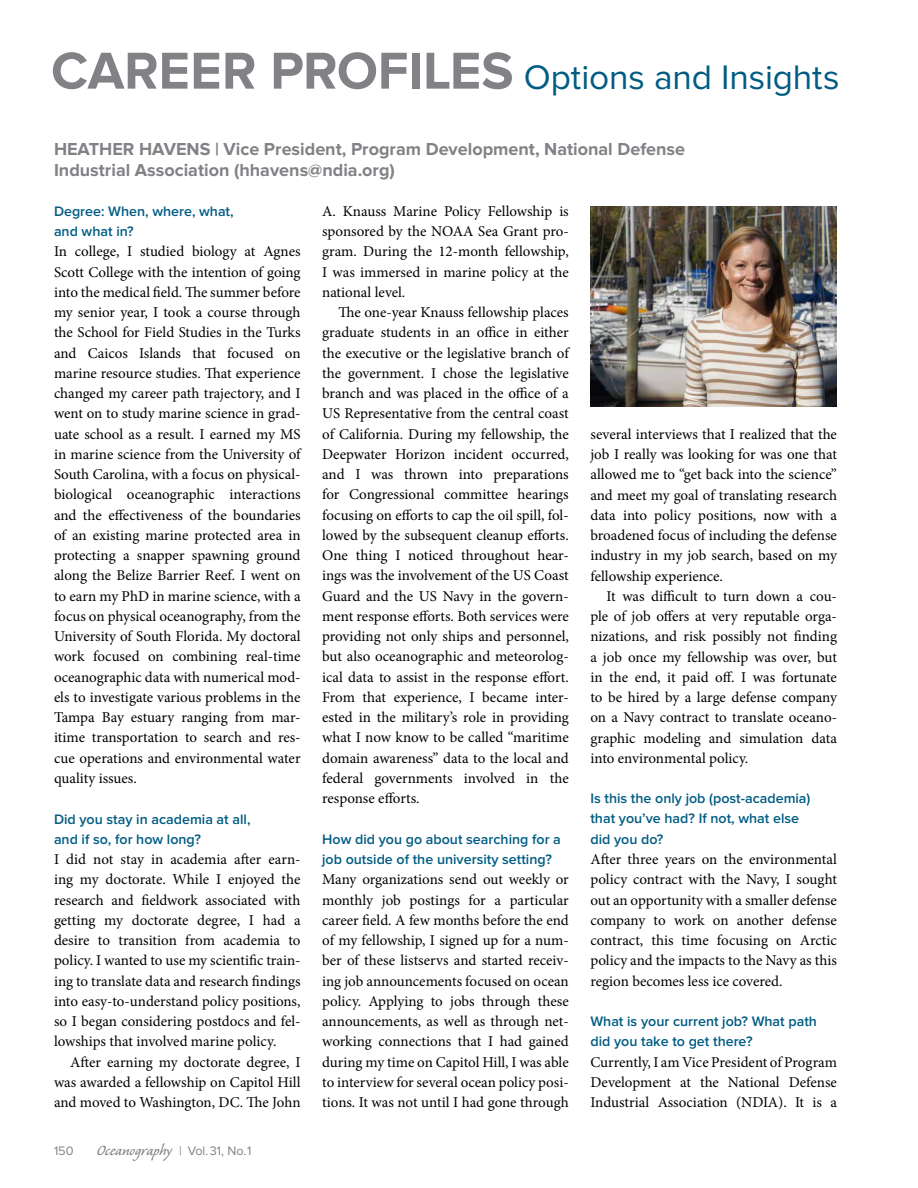
<style>
.page{position:relative;width:918px;height:1188px;background:#fff}
.page>*{position:absolute;margin:0;border:0;box-sizing:border-box;transform-origin:0 0}
.t1{font:35.25px "Proxima Nova";letter-spacing:-.005em;color:#005c83}
.t2{font:700 18px/20.2px "Proxima Nova";color:#808285}
.t3{font:15px/20.2px "Minion Pro";color:#000;text-align:justify}
.t4{font:600 14.25px/20.2px "Proxima Nova";color:#005c83}
.t5{font:12.75px "Proxima Nova";color:#808285}
.s1{font-weight:700;font-size:53.7px;color:#808285}
.s2{font-family:"Caliban";font-size:18.75px}
</style>
<div class="page">
<img style="left:590px;top:206px;width:247px;height:200px">
<h1 class="t1" style="left:51px;top:57px;width:790px"><span class="s1">CAREER PROFILES</span> Options and Insights</h1>
<p class="t2" style="left:54px;top:140px;width:633px">HEATHER HAVENS | Vice President, Program Development, National Defense<br>Industrial Association (hhavens@ndia.org)</p>
<p class="t3" style="left:322px;top:201px;width:248px">A. Knauss Marine Policy Fellowship is sponsored by the NOAA Sea Grant pro&shy;gram. During the 12-month fellowship, I was immersed in marine policy at the national level.</p>
<p class="t3" style="left:322px;top:302px;width:248px;text-indent:16px">The one-year Knauss fellowship places graduate students in an office in either the executive or the legislative branch of the government. I chose the legislative branch and was placed in the office of a US Representative from the central coast of California. During my fellowship, the Deepwater Horizon incident occurred, and I was thrown into preparations for Congressional committee hearings focusing on efforts to cap the oil spill, fol&shy;lowed by the subsequent cleanup efforts.<br>One thing I noticed throughout hear&shy;ings was the involvement of the US Coast Guard and the US Navy in the govern&shy;ment response efforts. Both services were providing not only ships and personnel, but also oceanographic and meteorolog&shy;ical data to assist in the response effort.<br>From that experience, I became inter&shy;ested in the military’s role in providing what I now know to be called “maritime domain awareness” data to the local and federal governments involved in the response efforts.</p>
<p class="t4" style="left:322px;top:829px;width:240px">How did you go about searching for a job outside of the university setting?</p>
<p class="t3" style="left:322px;top:869px;width:248px">Many organizations send out weekly or monthly job postings for a particular career field. A few months before the end of my fellowship, I signed up for a num&shy;ber of these listservs and started receiv&shy;ing job announcements focused on ocean policy. Applying to jobs through these announcements, as well as through net&shy;working connections that I had gained during my time on Capitol Hill, I was able to interview for several ocean policy posi&shy;tions. It was not until I had gone through</p>
<p class="t4" style="left:54px;top:201px;width:181px">Degree: When, where, what, and what in?</p>
<p class="t3" style="left:54px;top:242px;width:248px">In college, I studied biology at Agnes Scott College with the intention of going into the medical field. The summer before my senior year, I took a course through the School for Field Studies in the Turks and Caicos Islands that focused on marine resource studies. That experience changed my career path trajectory, and I went on to study marine science in grad&shy;uate school as a result. I earned my MS in marine science from the University of South Carolina, with a focus on physical&shy;biological oceanographic interactions and the effectiveness of the boundaries of an existing marine protected area in protecting a snapper spawning ground along the Belize Barrier Reef. I went on to earn my PhD in marine science, with a focus on physical oceanography, from the University of South Florida. My doctoral work focused on combining real-time oceanographic data with numerical mod&shy;els to investigate various problems in the Tampa Bay estuary ranging from mar&shy;itime transportation to search and res&shy;cue operations and environmental water quality issues.</p>
<p class="t4" style="left:54px;top:809px;width:198px">Did you stay in academia at all, and if so, for how long?</p>
<p class="t3" style="left:54px;top:849px;width:248px">I did not stay in academia after earn&shy;ing my doctorate. While I enjoyed the research and fieldwork associated with getting my doctorate degree, I had a desire to transition from academia to policy. I wanted to use my scientific train&shy;ing to translate data and research findings into easy-to-understand policy positions, so I began considering postdocs and fel&shy;lowships that involved marine policy.</p>
<p class="t3" style="left:54px;top:1052px;width:248px;text-indent:16px">After earning my doctorate degree, I was awarded a fellowship on Capitol Hill and moved to Washington, DC. The John</p>
<p class="t3" style="left:590px;top:424px;width:248px">several interviews that I realized that the job I really was looking for was one that allowed me to “get back into the science” and meet my goal of translating research data into policy positions, now with a broadened focus of including the defense industry in my job search, based on my fellowship experience.</p>
<p class="t3" style="left:590px;top:586px;width:248px;text-indent:16px">It was difficult to turn down a cou&shy;ple of job offers at very reputable orga&shy;nizations, and risk possibly not finding a job once my fellowship was over, but in the end, it paid off. I was fortunate to be hired by a large defense company on a Navy contract to translate oceano&shy;graphic modeling and simulation data into environmental policy.</p>
<p class="t4" style="left:590px;top:789px;width:222px">Is this the only job (post-academia) that you’ve had? If not, what else did you do?</p>
<p class="t3" style="left:590px;top:849px;width:248px">After three years on the environmental policy contract with the Navy, I sought out an opportunity with a smaller defense company to work on another defense contract, this time focusing on Arctic policy and the impacts to the Navy as this region becomes less ice covered.</p>
<p class="t4" style="left:590px;top:1011px;width:228px">What is your current job? What path did you take to get there?</p>
<p class="t3" style="left:590px;top:1052px;width:248px">Currently, I am Vice President of Program Development at the National Defense Industrial Association (NDIA). It is a</p>
<p class="t5" style="left:54px;top:1143px;width:199px">150 <span class="s2">Oceanography</span> | Vol.31, No.1</p>
</div>
